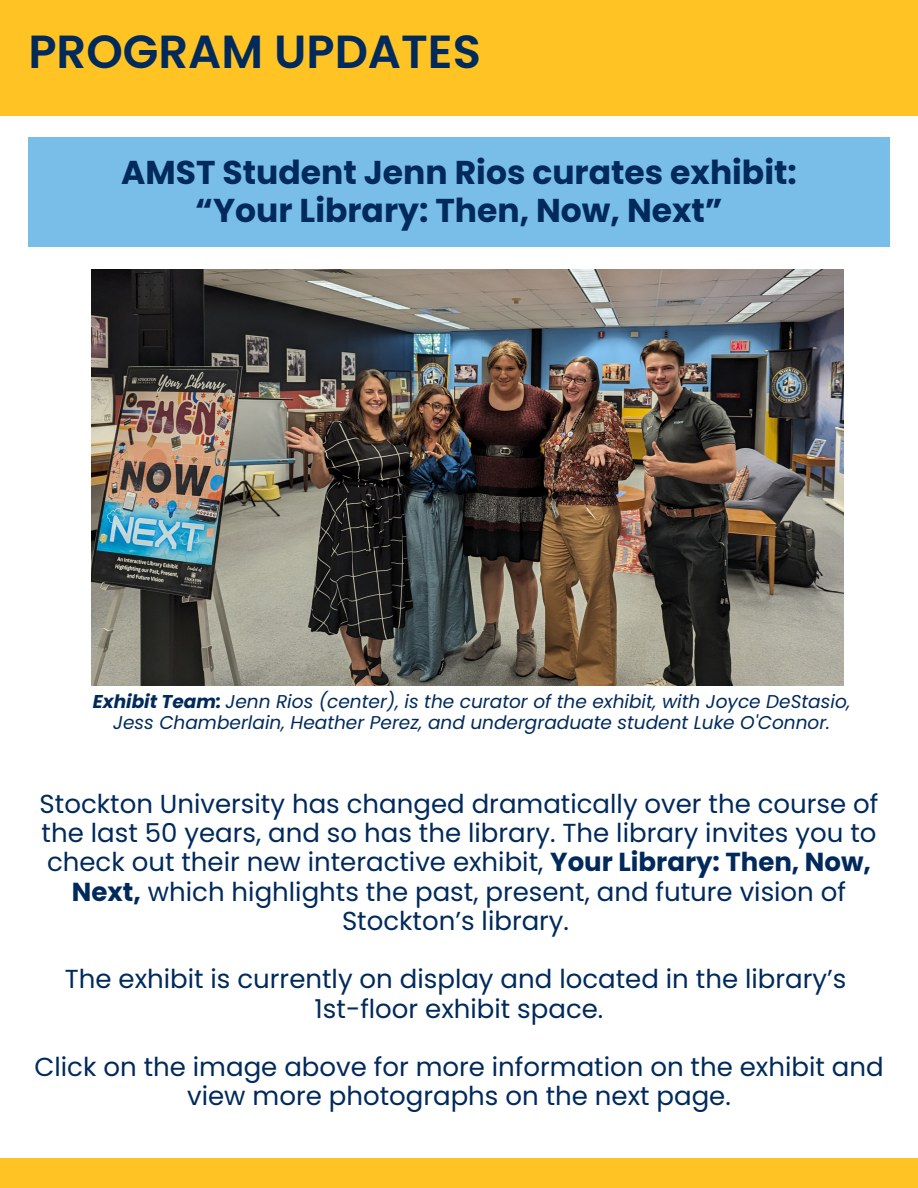
<style>
.page{position:relative;width:918px;height:1188px;background:#fff}
.page>*{position:absolute;margin:0;border:0;box-sizing:border-box;transform-origin:0 0}
.t1{font:600 46.35px "Poppins";color:#002a5c}
.t2{font:700 33px/37.2px "Poppins";color:#002a5c;text-align:center}
.t3{font:25.95px/29.2px "Poppins";color:#002a5c;text-align:center}
.t4{font:italic 18.45px/20.2px "Poppins";color:#002a5c;text-align:center}
.s1{font-weight:700}
</style>
<div class="page">
<div style="left:0;top:1158px;width:918px;height:30px;background:#ffc423"></div>
<div style="left:0;top:0;width:918px;height:115px;background:#ffc423"></div>
<div style="left:28px;top:138px;width:862px;height:109px;background:#79bde9"></div>
<img style="left:92px;top:270px;width:751px;height:415px">
<p class="t1" style="left:28px;top:20px;width:454px">PROGRAM UPDATES</p>
<p class="t2" style="left:121px;top:154px;width:677px">AMST Student Jenn Rios curates exhibit: “Your Library: Then, Now, Next”</p>
<p class="t4" style="left:93px;top:692px;width:759px"><span class="s1">Exhibit Team:</span> Jenn Rios (center), is the curator of the exhibit, with Joyce DeStasio,<br>Jess Chamberlain, Heather Perez, and undergraduate student Luke O'Connor.</p>
<p class="t3" style="left:40px;top:789px;width:840px">Stockton University has changed dramatically over the course of the last 50 years, and so has the library. The library invites you to check out their new interactive exhibit, <span class="s1">Your Library: Then, Now, Next,</span> which highlights the past, present, and future vision of Stockton’s library.</p>
<p class="t3" style="left:65px;top:965px;width:783px">The exhibit is currently on display and located in the library’s</p>
<p class="t3" style="left:315px;top:994px;width:290px">1st-floor exhibit space.</p>
<p class="t3" style="left:34px;top:1052px;width:851px">Click on the image above for more information on the exhibit and view more photographs on the next page.</p>
</div>
